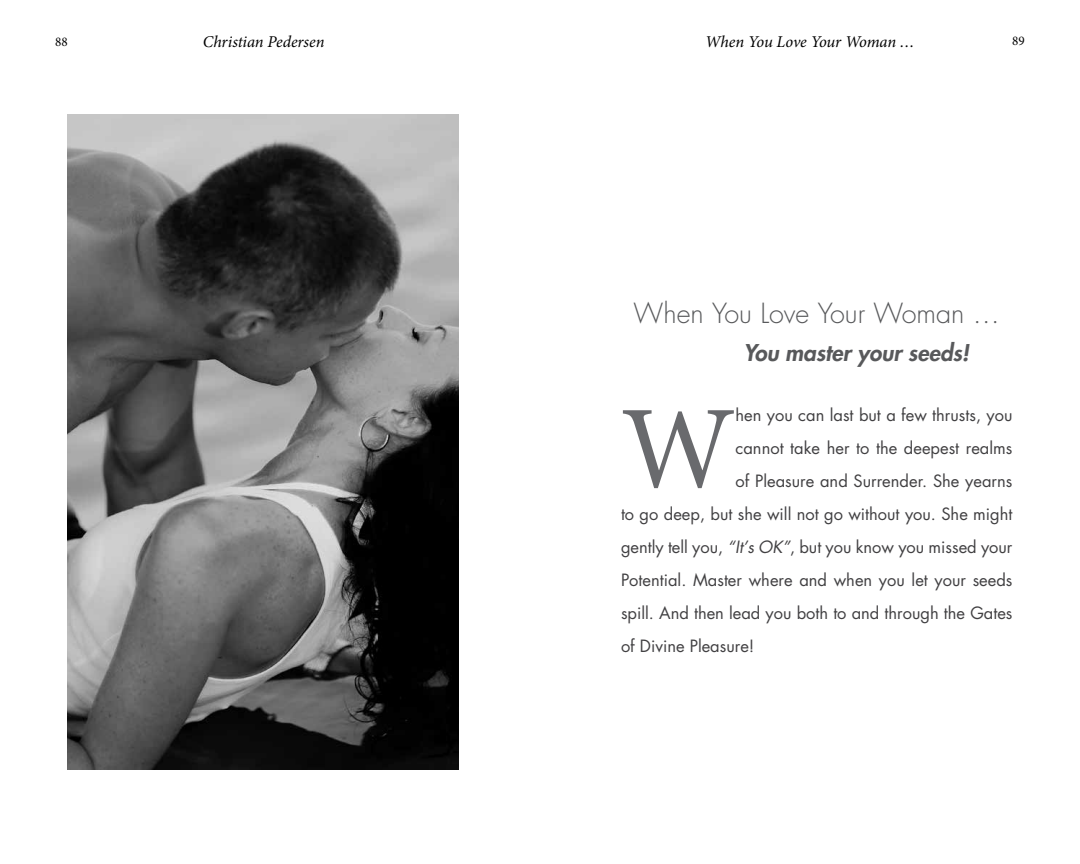
<style>
.page{position:relative;width:1080px;height:864px;background:#fff}
.page>*{position:absolute;margin:0;border:0;box-sizing:border-box;transform-origin:0 0}
.t1{font:118.05px "Minion Pro";color:#696a6d}
.t2{font:300 27px "Futura";color:#58595b}
.t3{font:italic 800 22.5px "Futura";color:#58595b}
.t4{font:16.5px "Futura";color:#414042}
.t5{font:italic 16.5px "Minion Pro";letter-spacing:-.01em;color:#000}
.t6{font:13.35px "Minion Pro";color:#000}
.s1{font-style:italic}
</style>
<div class="page">
<img style="left:68px;top:115px;width:391px;height:654px">
<p class="t6" style="left:55px;top:33px;width:14px">88</p>
<p class="t5" style="left:203px;top:30px;width:123px">Christian Pedersen</p>
<p class="t5" style="left:705px;top:30px;width:211px">When You Love Your Woman …</p>
<p class="t6" style="left:1012px;top:31px;width:14px">89</p>
<h2 class="t2" style="left:634px;top:296px;width:368px">When You Love Your Woman …</h2>
<h3 class="t3" style="left:743px;top:338px;width:227px">You master your seeds!</h3>
<h1 class="t1" style="left:621px;top:370px;width:116px">W</h1>
<p class="t4" style="left:736px;top:404px;width:278px">hen you can last but a few thrusts, you</p>
<p class="t4" style="left:736px;top:437px;width:278px">cannot take her to the deepest realms</p>
<p class="t4" style="left:736px;top:470px;width:278px">of Pleasure and Surrender. She yearns</p>
<p class="t4" style="left:621px;top:503px;width:393px">to go deep, but she will not go without you. She might</p>
<p class="t4" style="left:621px;top:536px;width:393px">gently tell you, <span class="s1">“It’s OK”</span>, but you know you missed your</p>
<p class="t4" style="left:621px;top:569px;width:393px">Potential. Master where and when you let your seeds</p>
<p class="t4" style="left:621px;top:602px;width:393px">spill. And then lead you both to and through the Gates</p>
<p class="t4" style="left:621px;top:635px;width:135px">of Divine Pleasure!</p>
</div>
